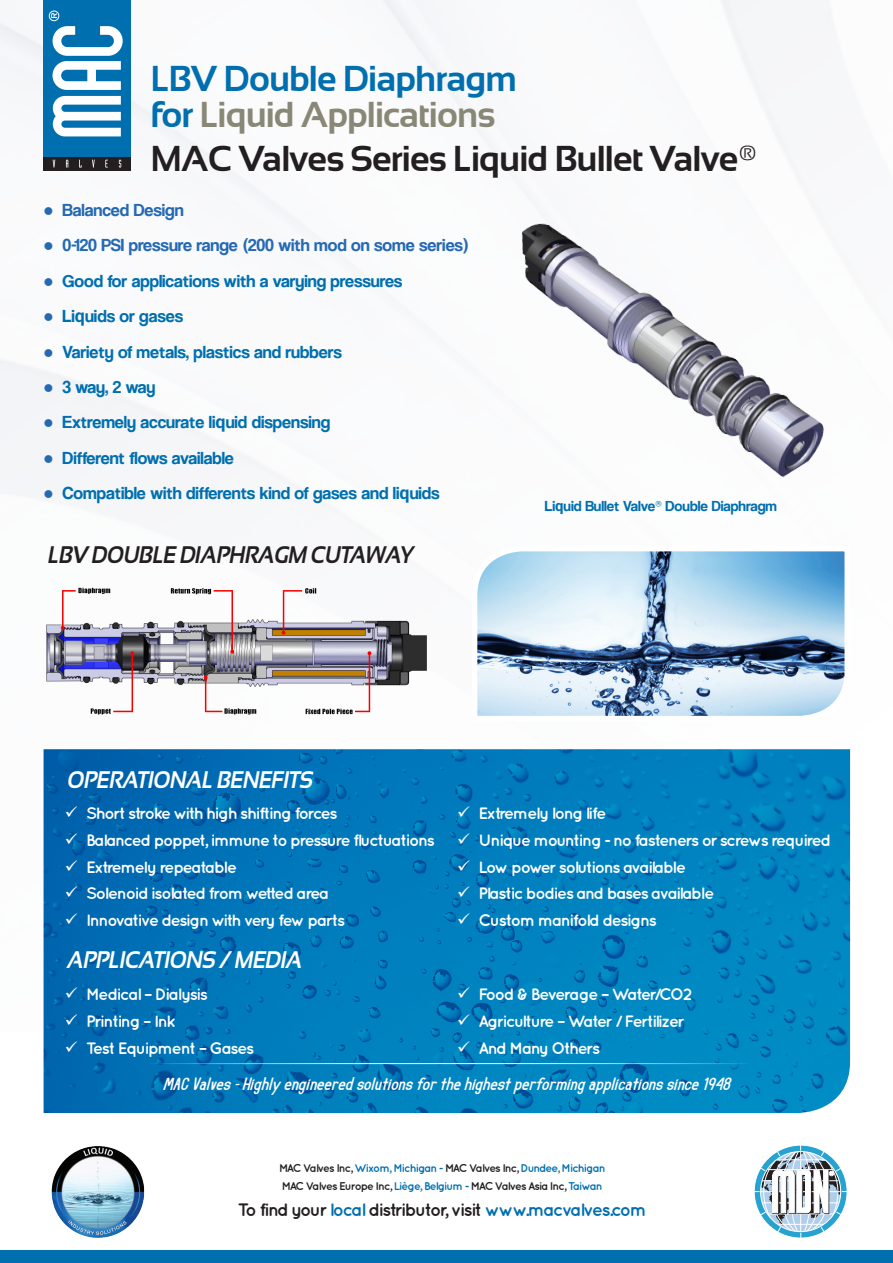
<style>
.page{position:relative;width:893px;height:1263px;background:#fff}
.page>*{position:absolute;margin:0;border:0;box-sizing:border-box;transform-origin:0 0}
.Titre_1{font:700 36px "Sansation";letter-spacing:-.025em;color:#231f20}
.Titre_1-2{font:700 36px "Sansation";letter-spacing:-.025em;color:#898775}
.Titre_1-3{font:700 36px "Sansation";letter-spacing:-.025em;color:#006faf}
.Titre_1-4{font:italic 700 24px "Sansation";color:#fff;scale:.9 1}
.Titre_1-5{font:italic 700 24px "Sansation";color:#231f20;scale:.9 1}
.Liste_avec_puce_rond{font:18px "Coolvetica Rg";color:#006faf}
.Slogan{font:italic 18px "Uncertain Sans";color:#fff}
.Liste_avec_puce_rond-2{font:18px "Coolvetica Rg";color:#2569b3}
.Texte{font:700 18px "Quicksand";letter-spacing:-.08em;color:#231f20}
.Liste___puce__v{font:700 16.5px "Quicksand";letter-spacing:-.08em;color:#fff}
.Liste___puce__v-2{font:700 16.5px "Quicksand";letter-spacing:-.1em;color:#fff}
.Texte-2{font:15px "Coolvetica Rg";color:#006faf}
.Texte-3{font:700 11.25px "Quicksand";letter-spacing:-.08em;color:#006faf}
.Texte-4{font:700 11.25px "Quicksand";letter-spacing:-.08em;color:#231f20}
.s1{color:#006faf}
.s2{color:#2569b3}
.s3{color:#231f20}
</style>
<div class="page">
<img style="left:0;top:0;width:851px;height:1031px">
<div style="left:0;top:1250px;width:893px;height:13px;background:#006faf"></div>
<img style="left:44px;top:749px;width:806px;height:364px">
<div style="left:44px;top:157px;width:87px;height:14px;background:#231f20"></div>
<div style="left:44px;top:0;width:87px;height:157px;background:#006faf"></div>
<svg style="left:49px;top:11px;width:74px;height:157px"></svg>
<hr style="left:145px;top:1063px;width:607px;height:1px;background:#fff">
<svg style="left:754px;top:1145px;width:93px;height:93px"></svg>
<img style="left:51px;top:1146px;width:94px;height:92px">
<img style="left:449px;top:186px;width:402px;height:328px">
<svg style="left:469px;top:543px;width:382px;height:181px"></svg>
<img style="left:44px;top:576px;width:395px;height:156px">
<p class="Titre_1-3" style="left:150px;top:58px;width:368px">LBV Double Diaphragm</p>
<p class="Titre_1-2" style="left:150px;top:94px;width:346px"><span class="s1">for</span> Liquid Applications</p>
<p class="Titre_1" style="left:150px;top:139px;width:609px">MAC Valves Series Liquid Bullet Valve®</p>
<p class="Liste_avec_puce_rond-2" style="left:44px;top:199px;width:142px">● Balanced Design</p>
<p class="Liste_avec_puce_rond-2" style="left:44px;top:235px;width:427px">● 0-120 PSI pressure range (200 with mod on some series)</p>
<p class="Liste_avec_puce_rond" style="left:44px;top:270px;width:360px"><span class="s2">●</span> Good for applications with a varying pressures</p>
<p class="Liste_avec_puce_rond" style="left:44px;top:305px;width:141px"><span class="s2">●</span> Liquids or gases</p>
<p class="Liste_avec_puce_rond" style="left:44px;top:341px;width:300px"><span class="s2">●</span> Variety of metals, plastics and rubbers</p>
<p class="Liste_avec_puce_rond" style="left:44px;top:376px;width:113px"><span class="s2">●</span> 3 way, 2 way</p>
<p class="Liste_avec_puce_rond" style="left:44px;top:412px;width:288px"><span class="s2">●</span> Extremely accurate liquid dispensing</p>
<p class="Liste_avec_puce_rond" style="left:44px;top:447px;width:192px"><span class="s2">●</span> Different flows available</p>
<p class="Liste_avec_puce_rond" style="left:44px;top:483px;width:398px"><span class="s2">●</span> Compatible with differents kind of gases and liquids</p>
<p class="Texte-2" style="left:545px;top:497px;width:234px">Liquid Bullet Valve® Double Diaphragm</p>
<p class="Titre_1-5" style="left:47px;top:542px;width:407px">LBV DOUBLE DIAPHRAGM CUTAWAY</p>
<p class="Titre_1-4" style="left:66px;top:766px;width:280px">OPERATIONAL BENEFITS</p>
<p class="Liste___puce__v" style="left:65px;top:804px;width:274px">✓ Short stroke with high shifting forces</p>
<p class="Liste___puce__v" style="left:65px;top:830px;width:372px">✓ Balanced poppet, immune to pressure fluctuations</p>
<p class="Liste___puce__v" style="left:65px;top:857px;width:174px">✓ Extremely repeatable</p>
<p class="Liste___puce__v" style="left:65px;top:883px;width:266px">✓ Solenoid isolated from wetted area</p>
<p class="Liste___puce__v" style="left:65px;top:910px;width:282px">✓ Innovative design with very few parts</p>
<p class="Titre_1-4" style="left:66px;top:946px;width:268px">APPLICATIONS / MEDIA</p>
<p class="Liste___puce__v" style="left:457px;top:804px;width:151px">✓ Extremely long life</p>
<p class="Liste___puce__v" style="left:457px;top:830px;width:376px">✓ Unique mounting - no fasteners or screws required</p>
<p class="Liste___puce__v" style="left:457px;top:857px;width:231px">✓ Low power solutions available</p>
<p class="Liste___puce__v" style="left:457px;top:883px;width:259px">✓ Plastic bodies and bases available</p>
<p class="Liste___puce__v" style="left:457px;top:910px;width:201px">✓ Custom manifold designs</p>
<p class="Liste___puce__v" style="left:65px;top:984px;width:145px">✓ Medical – Dialysis</p>
<p class="Liste___puce__v" style="left:65px;top:1011px;width:113px">✓ Printing – Ink</p>
<p class="Liste___puce__v" style="left:65px;top:1038px;width:191px">✓ Test Equipment – Gases</p>
<p class="Liste___puce__v-2" style="left:457px;top:984px;width:237px">✓ Food &amp; Beverage – Water/CO2</p>
<p class="Liste___puce__v" style="left:457px;top:1011px;width:229px">✓ Agriculture – Water / Fertilizer</p>
<p class="Liste___puce__v" style="left:457px;top:1038px;width:145px">✓ And Many Others</p>
<p class="Slogan" style="left:163px;top:1075px;width:574px">MACValves-Highlyengineeredsolutionsforthehighestperformingapplicationssince1948</p>
<p class="Texte-3" style="left:279px;top:1162px;width:328px"><span class="s3">MAC Valves Inc,</span> Wixom, Michigan - <span class="s3">MAC Valves Inc,</span> Dundee, Michigan</p>
<p class="Texte-4" style="left:282px;top:1180px;width:322px">MAC Valves Europe Inc, <span class="s1">Liège, Belgium -</span> MAC Valves Asia Inc, <span class="s1">Taiwan</span></p>
<p class="Texte" style="left:238px;top:1198px;width:411px">To find your <span class="s1">local</span> distributor, visit <span class="s1">www.macvalves.com</span></p>
</div>
